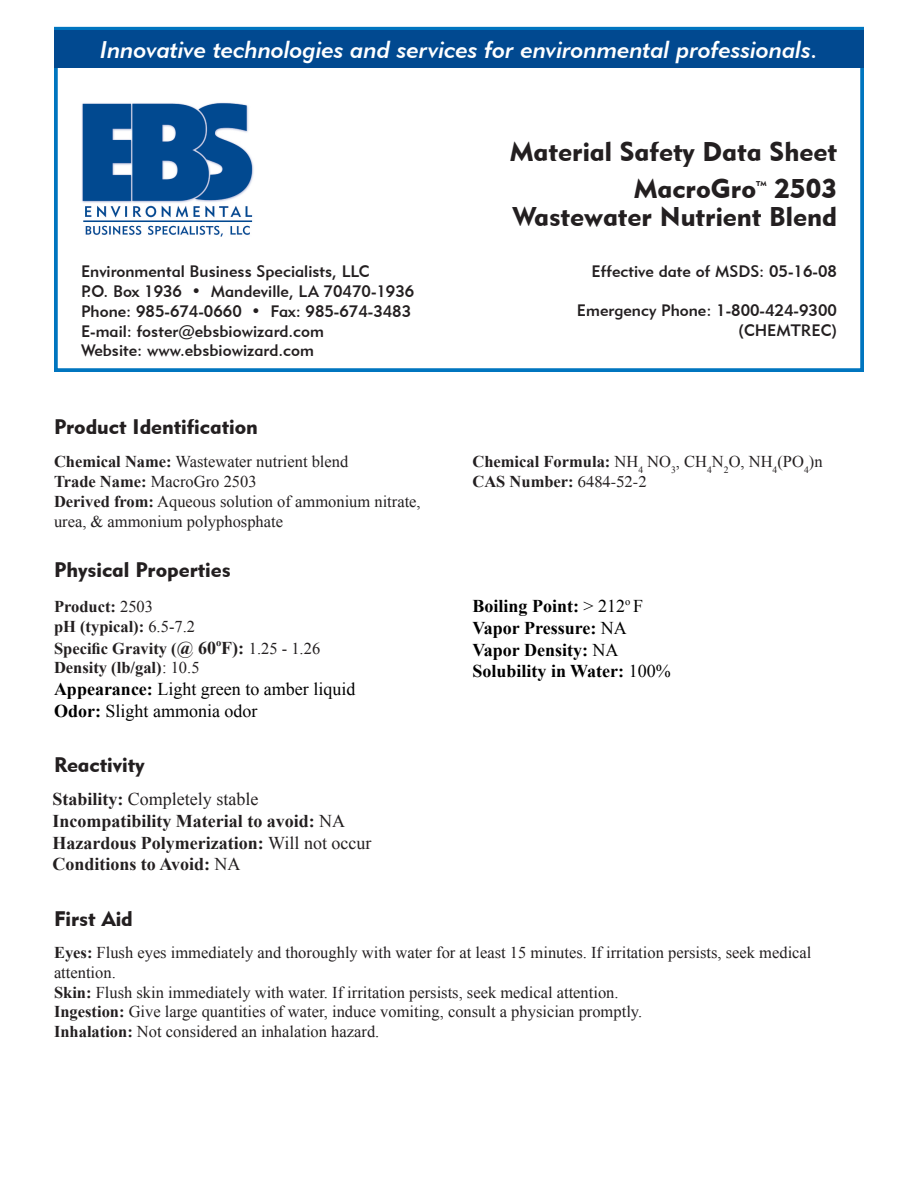
<style>
.page{position:relative;width:918px;height:1188px;background:#fff}
.page>*{position:absolute;margin:0;border:0;box-sizing:border-box;transform-origin:0 0}
.t1{font:27px/37.8px "Geometric 415 BT Black A";color:#231f20}
.t2{font:24px "Geometric 415 BT Medium Italic A";color:#fff}
.t3{font:21px "Geometric 415 BT Black A";color:#231f20}
.t4{font:700 18px/21.6px "Times New Roman";color:#231f20}
.t5{font:700 18px/21.6px "Times New Roman";color:#000}
.t6{font:18px/21.6px "Times New Roman";color:#000}
.t7{font:16.5px/19.8px "Times New Roman";color:#231f20}
.t8{font:16.5px/19.8px "Geometric 415 BT Medium A";color:#231f20}
.t9{font:700 16.5px/19.8px "Times New Roman";color:#231f20}
.t10{font:7.05px "Geometric 415 BT Black A";color:#231f20}
.s1{font-weight:700}
.s2{font-weight:400}
.s3{font-size:18px}
.s4{font-family:"Times";font-weight:400}
</style>
<div class="page">
<div style="left:54px;top:27px;width:810px;height:345px;border:4px solid #0075bf"></div>
<div style="left:54px;top:30px;width:810px;height:38px;background:#014990"></div>
<img style="left:82px;top:102px;width:172px;height:135px">
<h2 class="t2" style="left:100px;top:35px;width:719px">Innovative technologies and services for environmental professionals.</h2>
<p class="t8" style="left:81px;top:261px;width:335px">Environmental Business Specialists, LLC<br>P.O. Box 1936 • Mandeville, LA 70470-1936<br>Phone: 985-674-0660 • Fax: 985-674-3483<br>E-mail: foster@ebsbiowizard.com<br>Website: www.ebsbiowizard.com</p>
<p class="t3" style="left:54px;top:414px;width:205px">Product Identification</p>
<p class="t7" style="left:54px;top:452px;width:368px"><span class="s1">Chemical Name:</span> Wastewater nutrient blend<br><span class="s1">Trade Name:</span> MacroGro 2503<br><span class="s1">Derived from:</span> Aqueous solution of ammonium nitrate, urea, &amp; ammonium polyphosphate</p>
<p class="t3" style="left:54px;top:557px;width:178px">Physical Properties</p>
<p class="t9" style="left:54px;top:596px;width:143px">Product: <span class="s2">2503<br></span>pH (typical): <span class="s2">6.5-7.2</span></p>
<p class="t9" style="left:54px;top:638px;width:268px">Specific Gravity (<span class="s3">@ 60</span><sup>o</sup><span class="s3">F):</span> <span class="s2">1.25 - 1.26<br></span>Density (lb/gal) <span class="s2">: 10.5</span></p>
<p class="t6" style="left:54px;top:678px;width:303px"><span class="s1">Appearance:</span> Light green to amber liquid<br><span class="s1">Odor:</span> Slight ammonia odor</p>
<p class="t3" style="left:54px;top:752px;width:92px">Reactivity</p>
<p class="t4" style="left:52px;top:788px;width:321px">Stability: <span class="s2">Completely stable </span>Incompatibility Material to avoid: <span class="s2">NA </span>Hazardous Polymerization: <span class="s2">Will not occur </span>Conditions to Avoid: <span class="s2">NA</span></p>
<h1 class="t1" style="left:634px;top:132px;width:205px;text-indent:-124px">Material Safety Data Sheet<br>MacroGro</h1>
<h1 class="t1" style="left:512px;top:175px;width:326px;line-height:27.9px;text-align:right">2503<br>Wastewater Nutrient Blend</h1>
<p class="t10" style="left:756px;top:179px;width:12px">TM</p>
<p class="t8" style="left:592px;top:261px;width:247px">Effective date of MSDS: 05-16-08</p>
<p class="t8" style="left:577px;top:300px;width:262px;text-align:right">Emergency Phone: 1-800-424-9300 (CHEMTREC)</p>
<p class="t9" style="left:472px;top:451px;width:352px">Chemical Formula: <span class="s2">NH</span><sub>4</sub> <span class="s2">NO</span><sub>3</sub><span class="s2">, CH</span><sub>4</sub><span class="s2">N</span><sub>2</sub><span class="s2">O, NH</span><sub>4</sub><span class="s2">(PO</span><sub>4</sub><span class="s2">)n<br></span>CAS Number: <span class="s4">6484-52-2</span></p>
<p class="t5" style="left:472px;top:595px;width:200px">Boiling Point: <span class="s2">&gt; 212</span><sup>o</sup> <span class="s2">F<br></span>Vapor Pressure: <span class="s2">NA<br></span>Vapor Density: <span class="s2">NA<br></span>Solubility in Water: <span class="s2">100%</span></p>
<p class="t3" style="left:54px;top:906px;width:80px">First Aid</p>
<p class="t7" style="left:54px;top:942px;width:759px"><span class="s1">Eyes:</span> Flush eyes immediately and thoroughly with water for at least 15 minutes. If irritation persists, seek medical attention.<br><span class="s1">Skin:</span> Flush skin immediately with water. If irritation persists, seek medical attention.<br><span class="s1">Ingestion:</span> Give large quantities of water, induce vomiting, consult a physician promptly.<br><span class="s1">Inhalation:</span> Not considered an inhalation hazard.</p>
</div>
